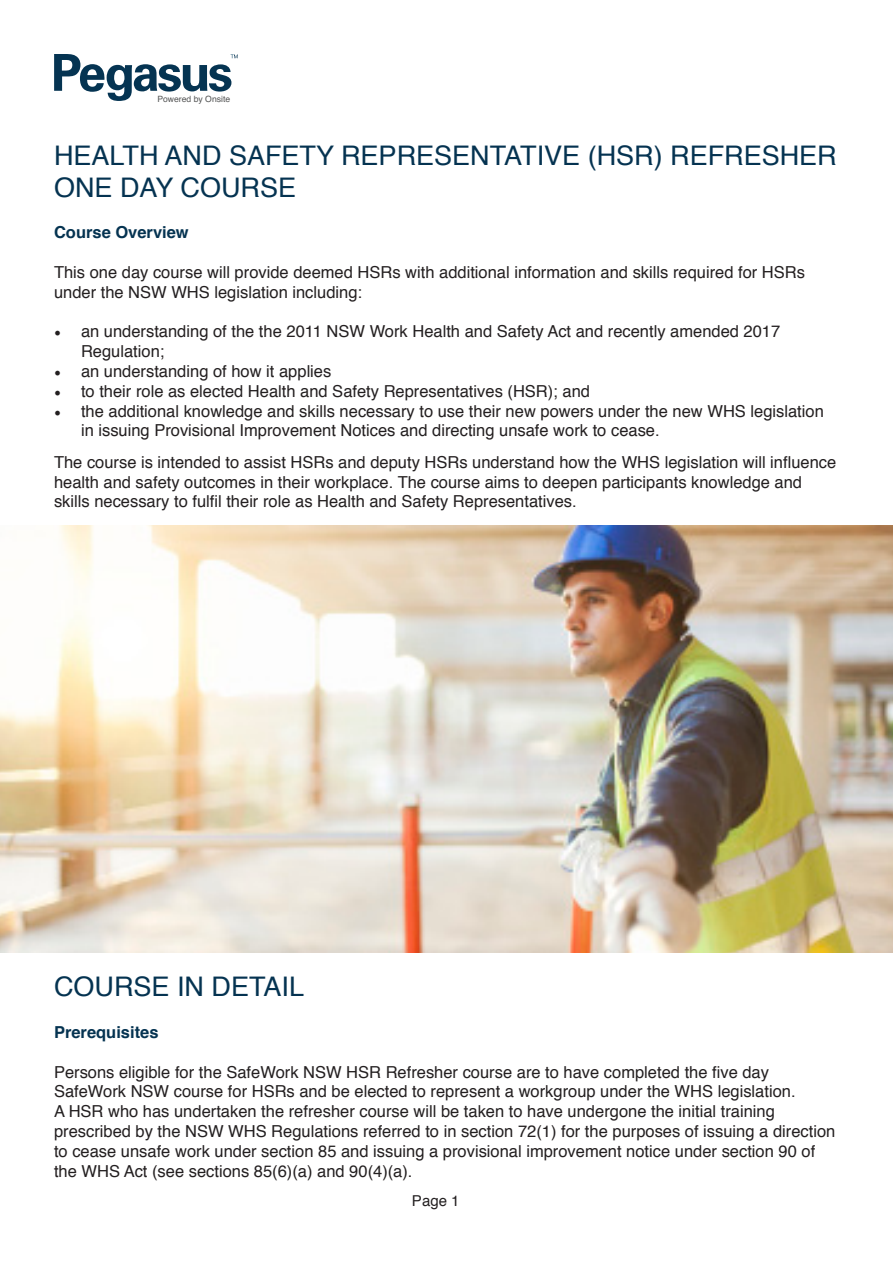
<style>
.page{position:relative;width:893px;height:1263px;background:#fff}
.page>*{position:absolute;margin:0;border:0;box-sizing:border-box;transform-origin:0 0}
.t1{font:27px/32.4px "Helvetica";color:#053351}
.t2{font:16.5px/19.8px "Helvetica";color:#231f20}
.t3{font:700 16.5px "Helvetica";color:#053351}
.t4{font:15px "Helvetica";color:#231f20}
.t5{font:8.7px "Helvetica";color:#525353}
.s1{font-family:"Minion Pro";font-size:18px}
</style>
<div class="page">
<svg style="left:54px;top:54px;width:184px;height:47px"></svg>
<img style="left:0;top:526px;width:893px;height:426px">
<p class="t5" style="left:157px;top:92px;width:74px">Powered by Onsite</p>
<p class="t1" style="left:54px;top:140px;width:784px">HEALTH AND SAFETY REPRESENTATIVE (HSR) REFRESHER<br>ONE DAY COURSE</p>
<p class="t3" style="left:54px;top:219px;width:136px">Course Overview</p>
<p class="t2" style="left:54px;top:263px;width:752px">This one day course will provide deemed HSRs with additional information and skills required for HSRs under the NSW WHS legislation including:</p>
<p class="t2" style="left:81px;top:322px;width:701px;text-indent:-27px"><span class="s1">•</span> an understanding of the the 2011 NSW Work Health and Safety Act and recently amended 2017<br>Regulation;</p>
<p class="t2" style="left:54px;top:362px;width:279px"><span class="s1">•</span> an understanding of how it applies</p>
<p class="t2" style="left:54px;top:382px;width:537px"><span class="s1">•</span> to their role as elected Health and Safety Representatives (HSR); and</p>
<p class="t2" style="left:81px;top:401px;width:744px;text-indent:-27px"><span class="s1">•</span> the additional knowledge and skills necessary to use their new powers under the new WHS legislation in issuing Provisional Improvement Notices and directing unsafe work to cease.</p>
<p class="t2" style="left:54px;top:453px;width:784px">The course is intended to assist HSRs and deputy HSRs understand how the WHS legislation will influence health and safety outcomes in their workplace. The course aims to deepen participants knowledge and skills necessary to fulfil their role as Health and Safety Representatives.</p>
<p class="t1" style="left:54px;top:972px;width:252px">COURSE IN DETAIL</p>
<p class="t3" style="left:54px;top:1019px;width:106px">Prerequisites</p>
<p class="t2" style="left:54px;top:1062px;width:743px">Persons eligible for the SafeWork NSW HSR Refresher course are to have completed the five day<br>SafeWork NSW course for HSRs and be elected to represent a workgroup under the WHS legislation.</p>
<p class="t2" style="left:54px;top:1102px;width:783px">A HSR who has undertaken the refresher course will be taken to have undergone the initial training prescribed by the NSW WHS Regulations referred to in section 72(1) for the purposes of issuing a direction to cease unsafe work under section 85 and issuing a provisional improvement notice under section 90 of the WHS Act (see sections 85(6)(a) and 90(4)(a).</p>
<p class="t4" style="left:412px;top:1189px;width:49px">Page 1</p>
</div>
